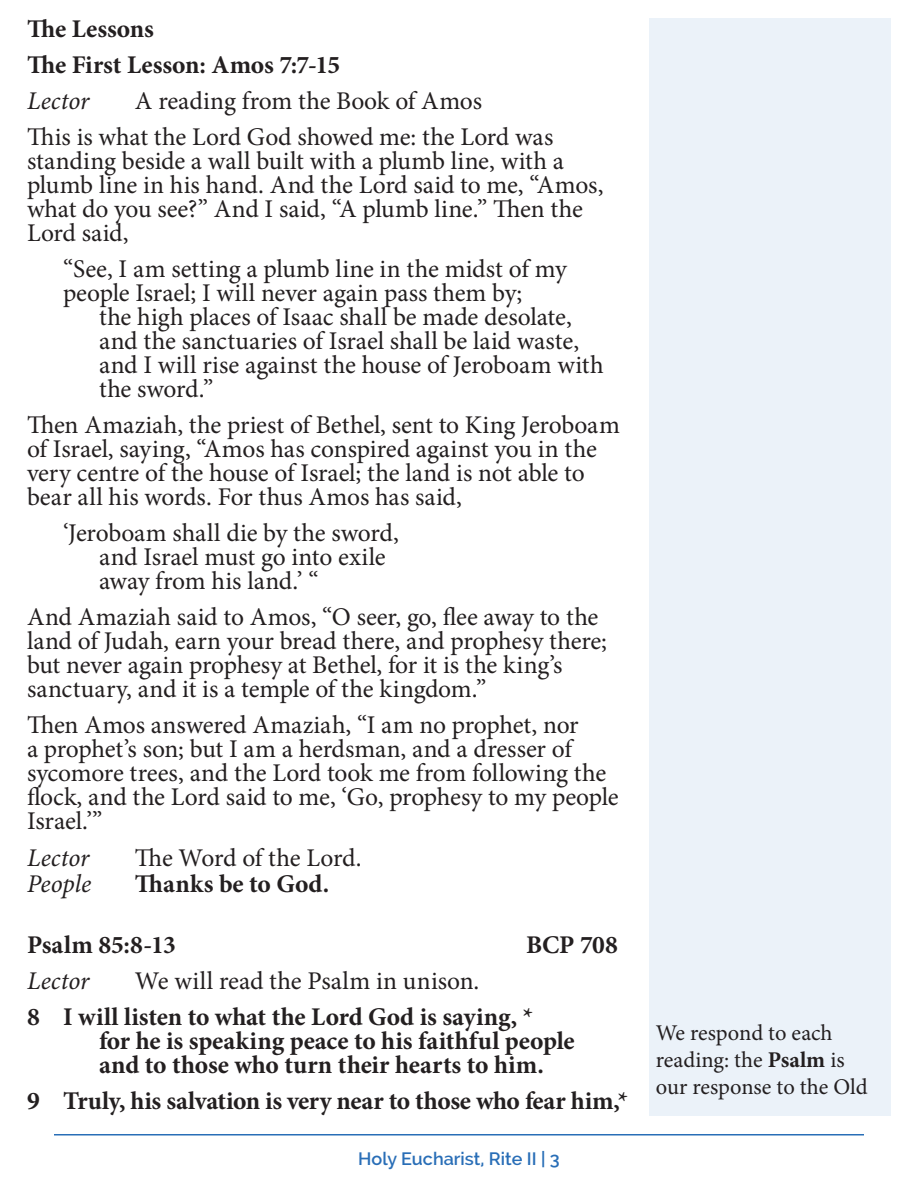
<style>
.page{position:relative;width:918px;height:1188px;background:#fff}
.page>*{position:absolute;margin:0;border:0;box-sizing:border-box;transform-origin:0 0}
.People{font:25.5px/24px "Minion Pro";letter-spacing:-.005em;color:#231f20}
.People-2{font:700 25.5px/24px "Minion Pro";color:#231f20}
.People-3{font:italic 25.5px "Minion Pro";color:#231f20}
.Section_Header{font:700 25.5px "Minion Pro";color:#231f20}
.t1{font:22.5px/27px "Minion Pro";letter-spacing:-.005em;color:#231f20}
.t2{font:600 18px "Raleway";color:#296eb7}
.s1{font-weight:700}
</style>
<div class="page">
<hr style="left:54px;top:1134px;width:810px;height:2px;background:#296eb7">
<div style="left:649px;top:18px;width:242px;height:1098px;background:#ebf2f9"></div>
<p class="Section_Header" style="left:27px;top:10px;width:128px">The Lessons</p>
<p class="People-2" style="left:27px;top:52px;width:315px">The First Lesson: Amos 7:7-15</p>
<p class="People-3" style="left:27px;top:83px;width:64px">Lector</p>
<p class="People" style="left:135px;top:89px;width:349px">A reading from the Book of Amos</p>
<p class="People" style="left:27px;top:125px;width:578px">This is what the Lord God showed me: the Lord was standing beside a wall built with a plumb line, with a plumb line in his hand. And the Lord said to me, “Amos, what do you see?” And I said, “A plumb line.” Then the Lord said,</p>
<p class="People" style="left:63px;top:257px;width:505px">“See, I am setting a plumb line in the midst of my</p>
<p class="People" style="left:63px;top:281px;width:461px">people Israel; I will never again pass them by;</p>
<p class="People" style="left:99px;top:305px;width:474px">the high places of Isaac shall be made desolate,</p>
<p class="People" style="left:99px;top:329px;width:482px">and the sanctuaries of Israel shall be laid waste,</p>
<p class="People" style="left:99px;top:353px;width:506px">and I will rise against the house of Jeroboam with</p>
<p class="People" style="left:99px;top:377px;width:116px">the sword.”</p>
<p class="People" style="left:27px;top:413px;width:594px">Then Amaziah, the priest of Bethel, sent to King Jeroboam of Israel, saying, “Amos has conspired against you in the very centre of the house of Israel; the land is not able to bear all his words. For thus Amos has said,</p>
<p class="People" style="left:99px;top:521px;width:301px;text-indent:-36px">‘Jeroboam shall die by the sword, and Israel must go into exile away from his land.’ “</p>
<p class="People" style="left:27px;top:605px;width:582px">And Amaziah said to Amos, “O seer, go, flee away to the land of Judah, earn your bread there, and prophesy there; but never again prophesy at Bethel, for it is the king’s sanctuary, and it is a temple of the kingdom.”</p>
<p class="People" style="left:27px;top:713px;width:593px">Then Amos answered Amaziah, “I am no prophet, nor<br>a prophet’s son; but I am a herdsman, and a dresser of sycomore trees, and the Lord took me from following the flock, and the Lord said to me, ‘Go, prophesy to my people Israel.’”</p>
<p class="People-3" style="left:27px;top:840px;width:64px">Lector</p>
<p class="People" style="left:135px;top:846px;width:228px">The Word of the Lord.</p>
<p class="People-3" style="left:27px;top:866px;width:66px">People</p>
<p class="People-2" style="left:135px;top:871px;width:196px">Thanks be to God.</p>
<p class="People-2" style="left:27px;top:933px;width:150px">Psalm 85:8-13</p>
<p class="People-2" style="left:526px;top:933px;width:93px">BCP 708</p>
<p class="People-3" style="left:27px;top:963px;width:64px">Lector</p>
<p class="People" style="left:135px;top:969px;width:346px">We will read the Psalm in unison.</p>
<p class="People-2" style="left:99px;top:1005px;width:477px;text-indent:-72px">8 I will listen to what the Lord God is saying, *<br>for he is speaking peace to his faithful people and to those who turn their hearts to him.</p>
<p class="People-2" style="left:27px;top:1089px;width:603px">9 Truly, his salvation is very near to those who fear him,*</p>
<p class="t2" style="left:358px;top:1149px;width:203px">Holy Eucharist, Rite II | 3</p>
<p class="t1" style="left:656px;top:1020px;width:214px">We respond to each reading: the <span class="s1">Psalm</span> is our response to the Old</p>
</div>
